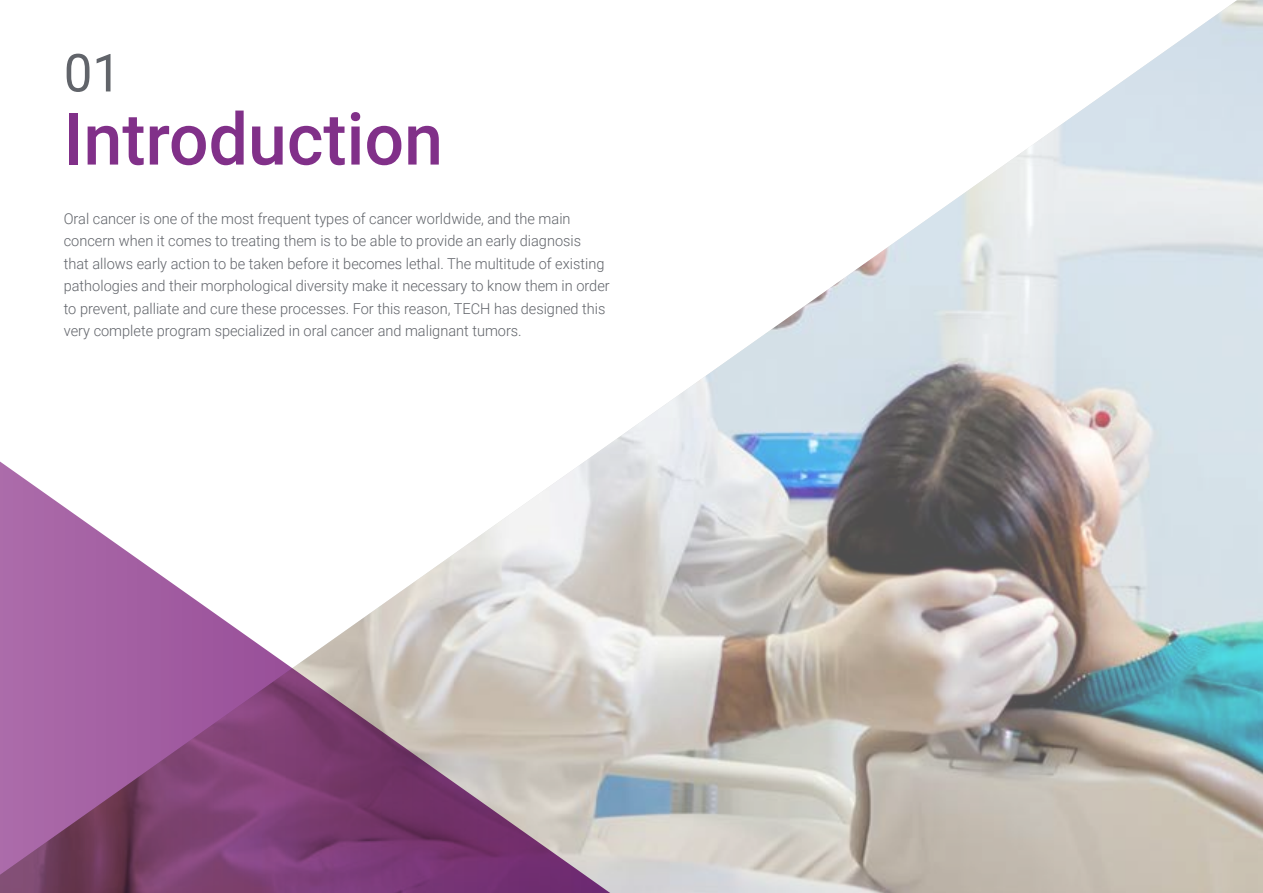
<style>
.page{position:relative;width:1263px;height:893px;background:#fff}
.page>*{position:absolute;margin:0;border:0;box-sizing:border-box;transform-origin:0 0}
.t1{font:500 72px "Roboto";color:#813089}
.t2{font:52.5px "Roboto";color:#61646a}
.t3{font:300 15px/22.5px "Roboto";color:#61646a}
</style>
<div class="page">
<img style="left:607px;top:0;width:656px;height:893px">
<svg style="left:0;top:446px;width:640px;height:447px"></svg>
<h2 class="t2" style="left:64px;top:36px;width:59px">01</h2>
<h1 class="t1" style="left:64px;top:89px;width:381px">Introduction</h1>
<p class="t3" style="left:64px;top:207px;width:547px">Oral cancer is one of the most frequent types of cancer worldwide, and the main concern when it comes to treating them is to be able to provide an early diagnosis that allows early action to be taken before it becomes lethal. The multitude of existing pathologies and their morphological diversity make it necessary to know them in order to prevent, palliate and cure these processes. For this reason, TECH has designed this very complete program specialized in oral cancer and malignant tumors.</p>
</div>
